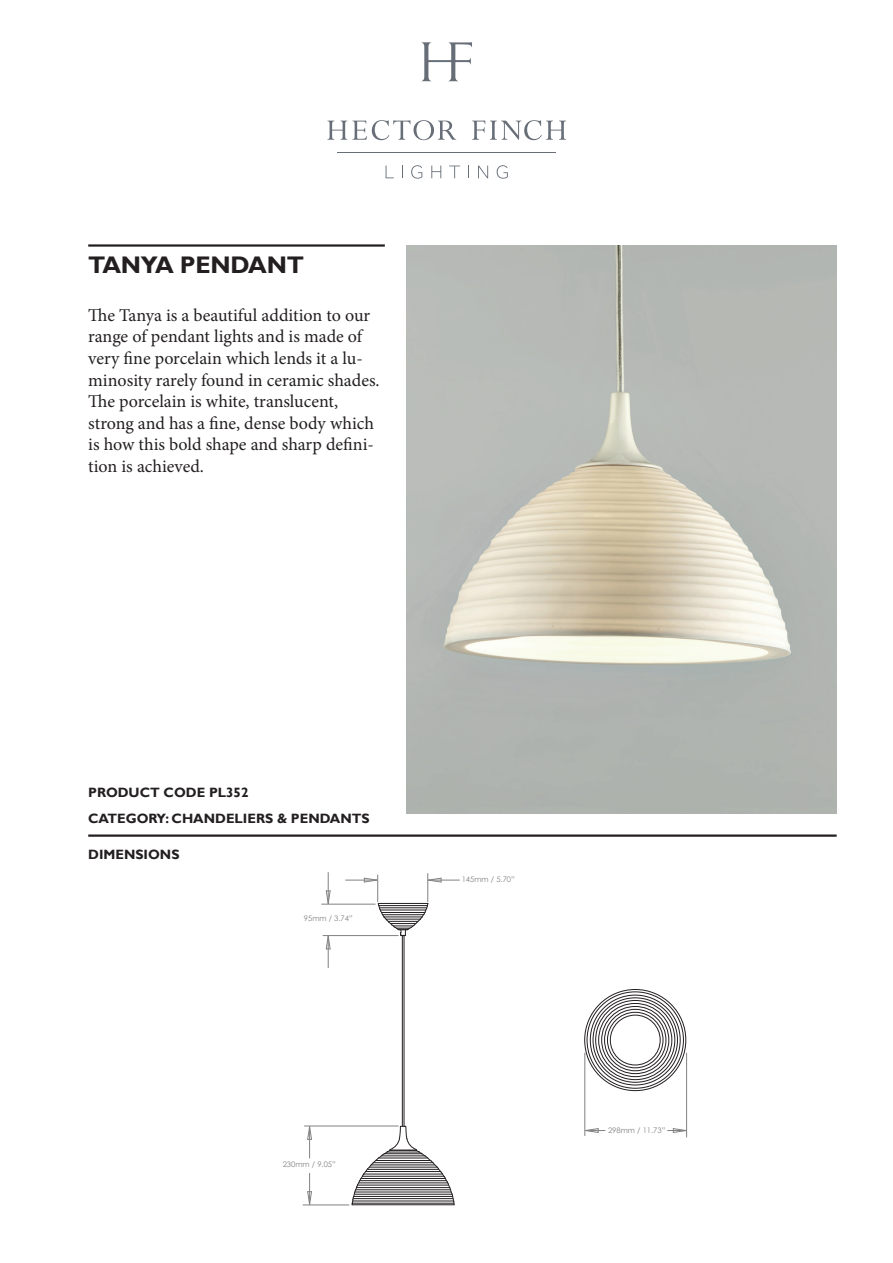
<style>
.page{position:relative;width:893px;height:1263px;background:#fff}
.page>*{position:absolute;margin:0;border:0;box-sizing:border-box;transform-origin:0 0}
.t1{font:700 24px "Gill Sans";letter-spacing:-.01em;color:#231f20}
.t2{font:18px/21.6px "Minion Pro";letter-spacing:-.005em;color:#231f20}
.t3{font:700 13.5px/25.5px "Gill Sans";color:#231f20}
.t4{font:7.65px "Century Gothic";color:#808180}
</style>
<div class="page">
<hr style="left:88px;top:834px;width:749px;height:3px;background:#231f20">
<hr style="left:88px;top:244px;width:297px;height:3px;background:#231f20">
<hr style="left:252px;top:868px;width:462px;height:1px;background:#050504">
<hr style="left:252px;top:1262px;width:462px;height:1px;background:#050504">
<hr style="left:252px;top:868px;width:1px;height:357px;background:#050504">
<hr style="left:858px;top:868px;width:1px;height:357px;background:#050504">
<svg style="left:352px;top:1126px;width:103px;height:79px"></svg>
<hr style="left:402px;top:935px;width:1px;height:191px;background:#231f20">
<hr style="left:404px;top:935px;width:1px;height:191px;background:#231f20">
<hr style="left:381px;top:1155px;width:44px;height:1px;background:#231f20">
<hr style="left:379px;top:1158px;width:48px;height:1px;background:#231f20">
<hr style="left:376px;top:1160px;width:54px;height:1px;background:#231f20">
<hr style="left:374px;top:1162px;width:59px;height:1px;background:#231f20">
<hr style="left:371px;top:1165px;width:64px;height:1px;background:#231f20">
<hr style="left:369px;top:1167px;width:68px;height:1px;background:#231f20">
<hr style="left:368px;top:1169px;width:71px;height:1px;background:#231f20">
<hr style="left:366px;top:1171px;width:75px;height:1px;background:#231f20">
<hr style="left:364px;top:1174px;width:78px;height:1px;background:#231f20">
<hr style="left:363px;top:1176px;width:81px;height:1px;background:#231f20">
<hr style="left:361px;top:1178px;width:84px;height:1px;background:#231f20">
<hr style="left:360px;top:1180px;width:86px;height:1px;background:#231f20">
<hr style="left:359px;top:1182px;width:88px;height:1px;background:#231f20">
<hr style="left:357px;top:1185px;width:91px;height:1px;background:#231f20">
<hr style="left:356px;top:1187px;width:93px;height:1px;background:#231f20">
<hr style="left:356px;top:1189px;width:94px;height:1px;background:#231f20">
<hr style="left:355px;top:1192px;width:96px;height:1px;background:#231f20">
<hr style="left:354px;top:1194px;width:98px;height:1px;background:#231f20">
<hr style="left:354px;top:1196px;width:99px;height:1px;background:#231f20">
<hr style="left:353px;top:1198px;width:100px;height:1px;background:#231f20">
<hr style="left:353px;top:1201px;width:100px;height:1px;background:#231f20">
<hr style="left:352px;top:1203px;width:102px;height:1px;background:#231f20">
<hr style="left:387px;top:1152px;width:32px;height:1px;background:#231f20">
<svg style="left:307px;top:1127px;width:5px;height:13px"></svg>
<svg style="left:307px;top:1191px;width:5px;height:13px"></svg>
<hr style="left:309px;top:1127px;width:1px;height:31px;background:#808180">
<hr style="left:309px;top:1173px;width:1px;height:31px;background:#808180">
<hr style="left:303px;top:1205px;width:46px;height:1px;background:#808180">
<hr style="left:304px;top:1126px;width:94px;height:1px;background:#808180">
<svg style="left:586px;top:1128px;width:19px;height:5px"></svg>
<svg style="left:668px;top:1128px;width:18px;height:5px"></svg>
<hr style="left:686px;top:1053px;width:1px;height:84px;background:#808180">
<hr style="left:585px;top:1053px;width:1px;height:83px;background:#808180">
<svg style="left:326px;top:936px;width:4px;height:14px"></svg>
<svg style="left:326px;top:891px;width:4px;height:13px"></svg>
<hr style="left:328px;top:936px;width:1px;height:32px;background:#808180">
<hr style="left:328px;top:872px;width:1px;height:31px;background:#808180">
<hr style="left:322px;top:904px;width:53px;height:1px;background:#808180">
<hr style="left:323px;top:935px;width:75px;height:1px;background:#808180">
<hr style="left:346px;top:880px;width:31px;height:1px;background:#808180">
<hr style="left:428px;top:880px;width:31px;height:1px;background:#808180">
<svg style="left:364px;top:873px;width:78px;height:63px"></svg>
<div style="left:610px;top:1015px;width:50px;height:50px;border:1px solid #231f20;border-radius:50%"></div>
<div style="left:595px;top:1000px;width:80px;height:80px;border:1px solid #231f20;border-radius:50%"></div>
<div style="left:598px;top:1003px;width:74px;height:74px;border:1px solid #231f20;border-radius:50%"></div>
<div style="left:601px;top:1006px;width:68px;height:68px;border:1px solid #231f20;border-radius:50%"></div>
<div style="left:604px;top:1009px;width:62px;height:62px;border:1px solid #231f20;border-radius:50%"></div>
<div style="left:607px;top:1012px;width:56px;height:56px;border:1px solid #231f20;border-radius:50%"></div>
<hr style="left:337px;top:152px;width:219px;height:1px;background:#676e77">
<svg style="left:421px;top:42px;width:51px;height:39px"></svg>
<svg style="left:472px;top:120px;width:94px;height:20px"></svg>
<svg style="left:327px;top:120px;width:129px;height:20px"></svg>
<svg style="left:386px;top:166px;width:8px;height:12px"></svg>
<svg style="left:402px;top:166px;width:1px;height:12px"></svg>
<svg style="left:411px;top:165px;width:11px;height:14px"></svg>
<svg style="left:431px;top:166px;width:10px;height:12px"></svg>
<svg style="left:449px;top:166px;width:11px;height:12px"></svg>
<svg style="left:468px;top:166px;width:1px;height:12px"></svg>
<svg style="left:478px;top:166px;width:10px;height:12px"></svg>
<svg style="left:497px;top:165px;width:11px;height:14px"></svg>
<img style="left:407px;top:245px;width:430px;height:568px">
<h1 class="t1" style="left:88px;top:250px;width:217px">TANYA PENDANT</h1>
<p class="t2" style="left:88px;top:304px;width:293px">The Tanya is a beautiful addition to our range of pendant lights and is made of very fine porcelain which lends it a lu&shy;minosity rarely found in ceramic shades.<br>The porcelain is white, translucent, strong and has a fine, dense body which is how this bold shape and sharp defini&shy;tion is achieved.</p>
<p class="t3" style="left:88px;top:780px;width:283px">PRODUCT CODE PL352<br>CATEGORY: CHANDELIERS &amp; PENDANTS</p>
<p class="t3" style="left:88px;top:842px;width:93px">DIMENSIONS</p>
<p class="t4" style="left:304px;top:912px;width:50px">95mm / 3.74”</p>
<p class="t4" style="left:462px;top:874px;width:55px">145mm / 5.70”</p>
<p class="t4" style="left:283px;top:1159px;width:55px">230mm / 9.05”</p>
<p class="t4" style="left:608px;top:1125px;width:59px">298mm / 11.73”</p>
</div>
